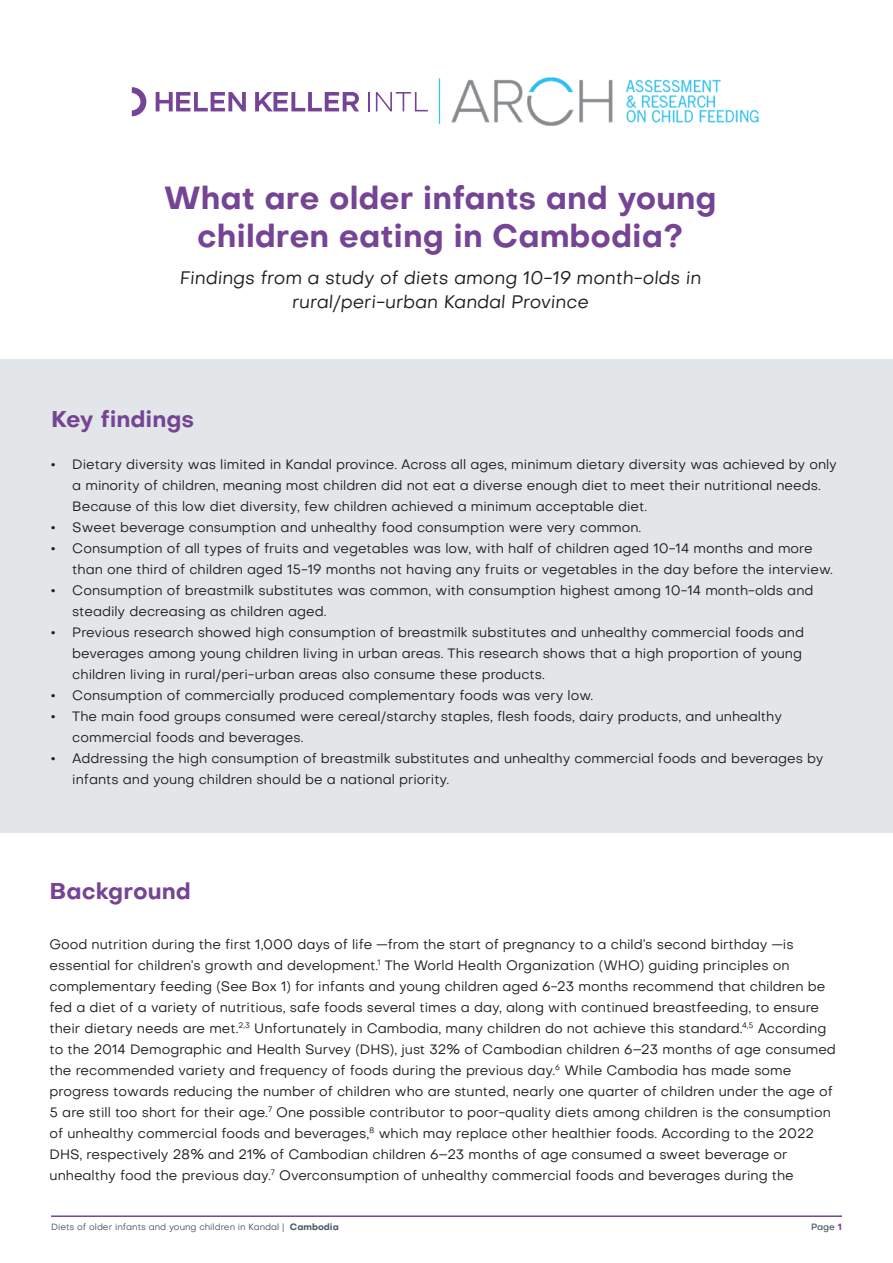
<style>
.page{position:relative;width:893px;height:1263px;background:#fff}
.page>*{position:absolute;margin:0;border:0;box-sizing:border-box;transform-origin:0 0}
.t1{font:700 31.5px/37.5px "Objective";color:#754495;text-align:center}
.t2{font:700 22.5px "Objective";color:#754495}
.t3{font:italic 18px/24px "Objective";color:#231f20;text-align:center}
.t4{font:13.5px/21px "Objective";color:#231f20}
.t5{font:9px "Objective";color:#475865}
.t6{font:500 9px "Objective";color:#475865}
.s1{font-weight:900}
.s2{font-weight:700}
.s3{font-weight:700;color:#754495}
</style>
<div class="page">
<hr style="left:51px;top:1215px;width:791px;height:2px;background:#754495">
<div style="left:0;top:359px;width:893px;height:474px;background:#e3e6e8"></div>
<svg style="left:156px;top:92px;width:90px;height:19px"></svg>
<svg style="left:368px;top:92px;width:2px;height:19px"></svg>
<svg style="left:376px;top:92px;width:52px;height:19px"></svg>
<svg style="left:255px;top:92px;width:104px;height:19px"></svg>
<svg style="left:132px;top:87px;width:14px;height:29px"></svg>
<img style="left:438px;top:77px;width:321px;height:49px">
<h1 class="t1" style="left:164px;top:179px;width:554px">What are older infants and young children eating in Cambodia?</h1>
<h3 class="t3" style="left:179px;top:266px;width:523px">Findings from a study of diets among 10-19 month-olds in rural/peri-urban Kandal Province</h3>
<h2 class="t2" style="left:51px;top:403px;width:145px">Key findings</h2>
<p class="t4" style="left:51px;top:454px;width:787px"><span class="s1">·</span> Dietary diversity was limited in Kandal province. Across all ages, minimum dietary diversity was achieved by only</p>
<p class="t4" style="left:72px;top:475px;width:750px">a minority of children, meaning most children did not eat a diverse enough diet to meet their nutritional needs.</p>
<p class="t4" style="left:72px;top:496px;width:576px">Because of this low diet diversity, few children achieved a minimum acceptable diet.</p>
<p class="t4" style="left:51px;top:517px;width:592px"><span class="s1">·</span> Sweet beverage consumption and unhealthy food consumption were very common.</p>
<p class="t4" style="left:51px;top:538px;width:763px"><span class="s1">·</span> Consumption of all types of fruits and vegetables was low, with half of children aged 10-14 months and more</p>
<p class="t4" style="left:72px;top:559px;width:762px">than one third of children aged 15-19 months not having any fruits or vegetables in the day before the interview.</p>
<p class="t4" style="left:51px;top:580px;width:764px"><span class="s1">·</span> Consumption of breastmilk substitutes was common, with consumption highest among 10-14 month-olds and</p>
<p class="t4" style="left:72px;top:601px;width:256px">steadily decreasing as children aged.</p>
<p class="t4" style="left:51px;top:622px;width:754px"><span class="s1">·</span> Previous research showed high consumption of breastmilk substitutes and unhealthy commercial foods and</p>
<p class="t4" style="left:72px;top:643px;width:731px">beverages among young children living in urban areas. This research shows that a high proportion of young</p>
<p class="t4" style="left:72px;top:664px;width:474px">children living in rural/peri-urban areas also consume these products.</p>
<p class="t4" style="left:51px;top:685px;width:544px"><span class="s1">·</span> Consumption of commercially produced complementary foods was very low.</p>
<p class="t4" style="left:51px;top:706px;width:732px"><span class="s1">·</span> The main food groups consumed were cereal/starchy staples, flesh foods, dairy products, and unhealthy</p>
<p class="t4" style="left:72px;top:727px;width:233px">commercial foods and beverages.</p>
<p class="t4" style="left:51px;top:748px;width:774px"><span class="s1">·</span> Addressing the high consumption of breastmilk substitutes and unhealthy commercial foods and beverages by</p>
<p class="t4" style="left:72px;top:769px;width:379px">infants and young children should be a national priority.</p>
<h2 class="t2" style="left:50px;top:875px;width:143px">Background</h2>
<p class="t4" style="left:50px;top:933px;width:788px">Good nutrition during the first 1,000 days of life —from the start of pregnancy to a child’s second birthday —is essential for children’s growth and development.<sup>1</sup> The World Health Organization (WHO) guiding principles on complementary feeding (See Box 1) for infants and young children aged 6-23 months recommend that children be fed a diet of a variety of nutritious, safe foods several times a day, along with continued breastfeeding, to ensure their dietary needs are met.<sup>2,3</sup> Unfortunately in Cambodia, many children do not achieve this standard.<sup>4,5</sup> According to the 2014 Demographic and Health Survey (DHS), just 32% of Cambodian children 6–23 months of age consumed the recommended variety and frequency of foods during the previous day.<sup>6</sup> While Cambodia has made some progress towards reducing the number of children who are stunted, nearly one quarter of children under the age of 5 are still too short for their age.<sup>7</sup> One possible contributor to poor-quality diets among children is the consumption of unhealthy commercial foods and beverages,<sup>8</sup> which may replace other healthier foods. According to the 2022<br>DHS, respectively 28% and 21% of Cambodian children 6–23 months of age consumed a sweet beverage or unhealthy food the previous day.<sup>7</sup> Overconsumption of unhealthy commercial foods and beverages during the</p>
<p class="t5" style="left:51px;top:1221px;width:289px">Diets of older infants and young children in Kandal | <span class="s2">Cambodia</span></p>
<p class="t6" style="left:811px;top:1220px;width:32px">Page <span class="s3">1</span></p>
</div>
